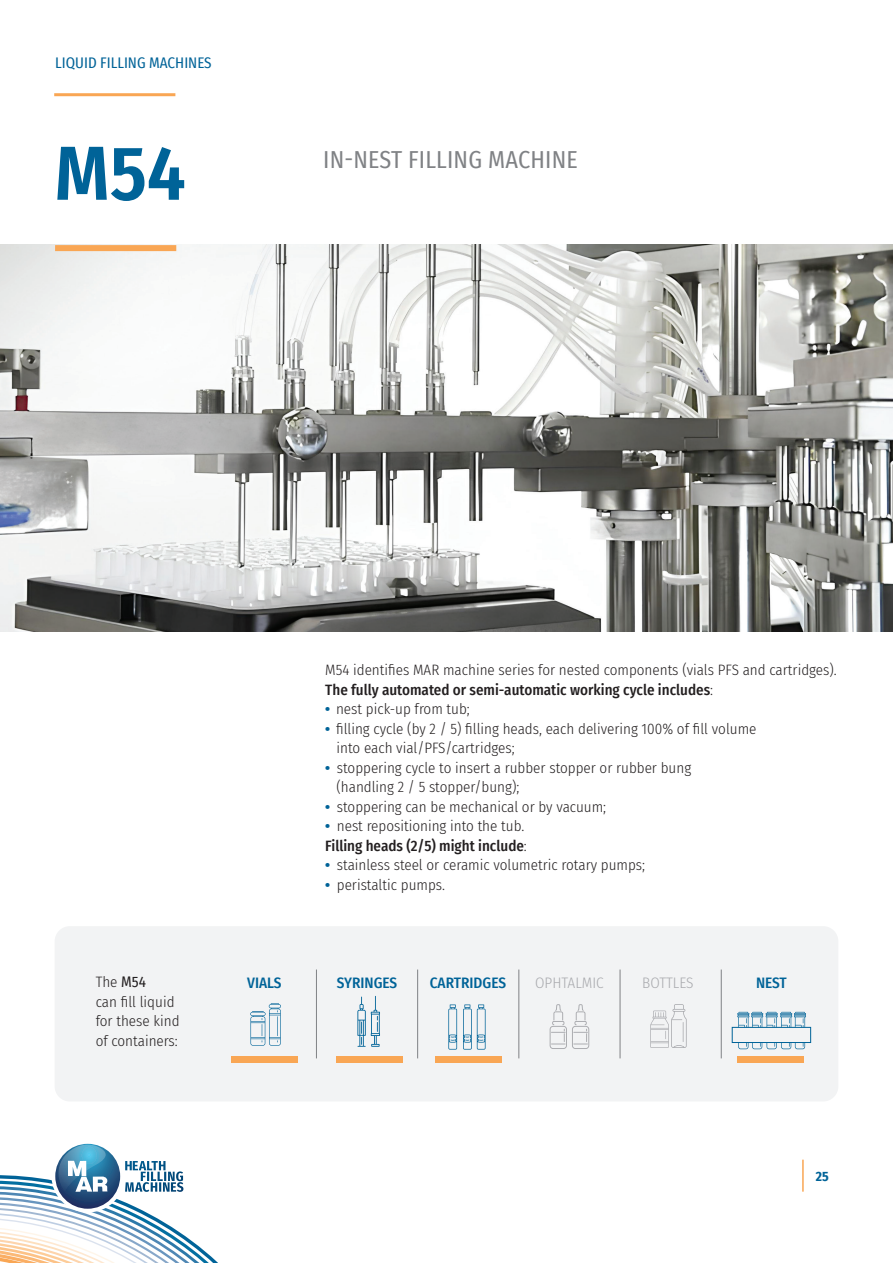
<style>
.page{position:relative;width:893px;height:1263px;background:#fff}
.page>*{position:absolute;margin:0;border:0;box-sizing:border-box;transform-origin:0 0}
.t1{font:600 76.5px "Fira Sans Condensed";color:#006398}
.t2{font:24px "Fira Sans Condensed";letter-spacing:.01em;color:#808285}
.t3{font:500 15.15px "Fira Sans Condensed";color:#006398}
.t4{font:300 15.15px "Fira Sans Condensed";color:#a8a9ad}
.t5{font:300 15px/19.5px "Fira Sans Condensed";color:#231f20}
.t6{font:15px "Fira Sans Condensed";color:#006398}
.t7{font:700 13.5px "Fira Sans Condensed";color:#006398}
.s1{font-weight:500}
.s2{font-weight:700;color:#006398}
.s3{font-weight:400}
</style>
<div class="page">
<hr style="left:802px;top:1160px;width:2px;height:31px;background:#f9a654">
<img style="left:0;top:244px;width:893px;height:387px">
<hr style="left:54px;top:93px;width:121px;height:3px;background:#f9a654">
<div style="left:55px;top:245px;width:121px;height:6px;background:#f9a654"></div>
<svg style="left:0;top:1143px;width:218px;height:120px"></svg>
<div style="left:55px;top:926px;width:783px;height:175px;background:#f2f3f4;border-radius:15px"></div>
<hr style="left:316px;top:969px;width:1px;height:89px;background:#808285">
<svg style="left:463px;top:1004px;width:23px;height:45px"></svg>
<svg style="left:448px;top:1004px;width:9px;height:45px"></svg>
<hr style="left:417px;top:969px;width:1px;height:89px;background:#808285">
<hr style="left:519px;top:969px;width:1px;height:89px;background:#808285">
<hr style="left:620px;top:969px;width:1px;height:89px;background:#808285">
<hr style="left:721px;top:969px;width:1px;height:89px;background:#808285">
<svg style="left:650px;top:1004px;width:37px;height:44px"></svg>
<svg style="left:250px;top:1003px;width:31px;height:43px"></svg>
<div style="left:231px;top:1057px;width:67px;height:6px;background:#f9a654"></div>
<div style="left:336px;top:1057px;width:66px;height:6px;background:#f9a654"></div>
<div style="left:435px;top:1057px;width:66px;height:6px;background:#f9a654"></div>
<div style="left:737px;top:1057px;width:67px;height:6px;background:#f9a654"></div>
<svg style="left:357px;top:996px;width:23px;height:51px"></svg>
<svg style="left:550px;top:1004px;width:39px;height:45px"></svg>
<svg style="left:737px;top:1012px;width:69px;height:37px"></svg>
<div style="left:732px;top:1027px;width:79px;height:16px;background:#f2f3f4;border:1px solid #006398"></div>
<p class="t6" style="left:55px;top:52px;width:158px">LIQUID FILLING MACHINES</p>
<h1 class="t1" style="left:55px;top:111px;width:133px">M54</h1>
<h2 class="t2" style="left:323px;top:142px;width:256px">IN-NEST FILLING MACHINE</h2>
<p class="t5" style="left:325px;top:660px;width:513px">M54 identifies MAR machine series for nested components (vials PFS and cartridges).<br><span class="s1">The fully automated or semi-automatic working cycle includes</span>:</p>
<p class="t5" style="left:325px;top:699px;width:146px"><span class="s2">•</span> nest pick-up from tub;</p>
<p class="t5" style="left:336px;top:719px;width:421px;text-indent:-11px"><span class="s2">•</span> filling cycle (by 2 / 5) filling heads, each delivering 100% of fill volume into each vial/PFS/cartridges;</p>
<p class="t5" style="left:336px;top:758px;width:356px;text-indent:-11px"><span class="s2">•</span> stoppering cycle to insert a rubber stopper or rubber bung (handling 2 / 5 stopper/bung);</p>
<p class="t5" style="left:325px;top:797px;width:282px"><span class="s2">•</span> stoppering can be mechanical or by vacuum;</p>
<p class="t5" style="left:325px;top:816px;width:203px"><span class="s2">•</span> nest repositioning into the tub.<br><span class="s1">Filling heads (2/5) might include</span>:</p>
<p class="t5" style="left:325px;top:855px;width:321px"><span class="s2">•</span> stainless steel or ceramic volumetric rotary pumps;</p>
<p class="t5" style="left:325px;top:875px;width:121px"><span class="s2">•</span> peristaltic pumps.</p>
<p class="t5" style="left:96px;top:972px;width:52px">The <span class="s3">M54</span></p>
<p class="t3" style="left:247px;top:971px;width:36px">VIALS</p>
<p class="t3" style="left:337px;top:971px;width:62px">SYRINGES</p>
<p class="t3" style="left:430px;top:971px;width:78px">CARTRIDGES</p>
<p class="t4" style="left:535px;top:972px;width:70px">OPHTALMIC</p>
<p class="t4" style="left:642px;top:972px;width:53px">BOTTLES</p>
<p class="t3" style="left:756px;top:971px;width:32px">NEST</p>
<p class="t5" style="left:96px;top:992px;width:85px">can fill liquid for these kind of containers:</p>
<p class="t7" style="left:816px;top:1165px;width:14px">25</p>
</div>
